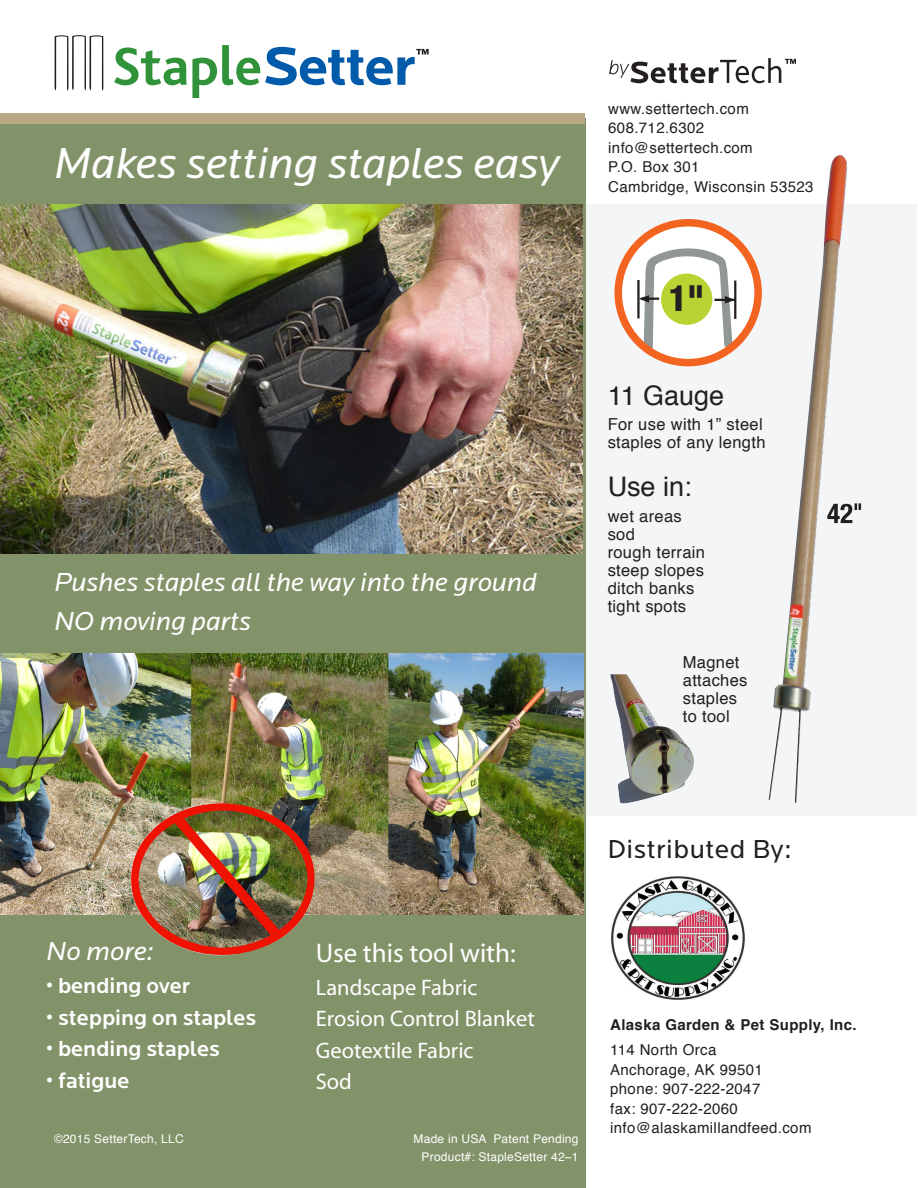
<style>
.page{position:relative;width:918px;height:1188px;background:#fff}
.page>*{position:absolute;margin:0;border:0;box-sizing:border-box;transform-origin:0 0}
.t1{font:italic 45px "Locator";color:#fff}
.t2{font:800 condensed 36.15px "Helvetica Neue";color:#231f20}
.t3{font:italic 27px/39px "Locator";color:#fff}
.t4{font:27px "Myriad";color:#fff}
.t5{font:27px "Locator";letter-spacing:.02em;color:#231f20}
.t6{font:27px "Helvetica";color:#231f20}
.t7{font:22.5px/31.5px "Myriad";color:#fff}
.t8{font:500 22.5px "Locator";color:#fff}
.t9{font:16.5px/18px "Helvetica";letter-spacing:.02em;color:#231f20}
.Distributors{font:15px "Helvetica";letter-spacing:.025em;color:#231f20}
.helvetica_10_pt{font:15px "Helvetica";letter-spacing:.025em;color:#231f20}
.Distributors_Bold{font:700 15px "Helvetica";letter-spacing:.025em;color:#231f20}
.t10{font:12px/18px "Helvetica";letter-spacing:.02em;color:#fff;text-align:right}
</style>
<div class="page">
<div style="left:585px;top:205px;width:331px;height:611px;background:#f4f5f6"></div>
<div style="left:0;top:118px;width:585px;height:1070px;background:#829369"></div>
<svg style="left:55px;top:35px;width:48px;height:56px"></svg>
<svg style="left:114px;top:45px;width:315px;height:53px"></svg>
<div style="left:0;top:114px;width:585px;height:10px;background:#b6a983"></div>
<img style="left:0;top:204px;width:583px;height:349px">
<svg style="left:609px;top:58px;width:187px;height:25px"></svg>
<svg style="left:615px;top:220px;width:140px;height:140px;fill:#fff"></svg>
<div style="left:614px;top:219px;width:148px;height:147px;border:8px solid #f36421;border-radius:50%"></div>
<hr style="left:637px;top:280px;width:3px;height:38px;background:#231f20">
<hr style="left:734px;top:281px;width:2px;height:38px;background:#231f20">
<svg style="left:639px;top:248px;width:96px;height:102px"></svg>
<img style="left:769px;top:155px;width:82px;height:648px">
<svg style="left:827px;top:503px;width:34px;height:20px"></svg>
<img style="left:610px;top:674px;width:84px;height:130px">
<img style="left:0;top:654px;width:583px;height:260px">
<img style="left:126px;top:803px;width:192px;height:153px">
<img style="left:611px;top:876px;width:133px;height:124px">
<h1 class="t1" style="left:54px;top:136px;width:507px">Makes setting staples easy</h1>
<h3 class="t3" style="left:54px;top:562px;width:484px">Pushes staples all the way into the ground<br>NO moving parts</h3>
<p class="helvetica_10_pt" style="left:608px;top:97px;width:142px">www.settertech.com</p>
<p class="helvetica_10_pt" style="left:608px;top:116px;width:97px">608.712.6302</p>
<p class="helvetica_10_pt" style="left:608px;top:136px;width:146px">info@settertech.com</p>
<p class="helvetica_10_pt" style="left:608px;top:155px;width:93px">P.O. Box 301</p>
<p class="helvetica_10_pt" style="left:608px;top:175px;width:207px">Cambridge, Wisconsin 53523</p>
<h2 class="t2" style="left:668px;top:276px;width:38px">1"</h2>
<h3 class="t6" style="left:608px;top:374px;width:118px">11 Gauge</h3>
<p class="t9" style="left:608px;top:416px;width:159px">For use with 1” steel staples of any length</p>
<h3 class="t6" style="left:608px;top:466px;width:86px">Use in:</h3>
<p class="t9" style="left:608px;top:507px;width:99px">wet areas sod<br>rough terrain steep slopes ditch banks tight spots</p>
<p class="t9" style="left:683px;top:653px;width:66px">Magnet attaches staples to tool</p>
<h3 class="t3" style="left:46px;top:931px;width:109px">No more:</h3>
<h3 class="t8" style="left:46px;top:973px;width:146px">• bending over</h3>
<h3 class="t8" style="left:46px;top:1005px;width:212px">• stepping on staples</h3>
<h3 class="t8" style="left:46px;top:1036px;width:175px">• bending staples</h3>
<h3 class="t8" style="left:46px;top:1068px;width:85px">• fatigue</h3>
<p class="t10" style="left:54px;top:1130px;width:131px">©2015 SetterTech, LLC</p>
<h3 class="t4" style="left:316px;top:939px;width:202px">Use this tool with:</h3>
<h3 class="t7" style="left:316px;top:972px;width:221px">Landscape Fabric<br>Erosion Control Blanket<br>Geotextile Fabric<br>Sod</h3>
<p class="t10" style="left:414px;top:1130px;width:167px">Made in USA Patent Pending<br>Product#: StapleSetter 42–1</p>
<h3 class="t5" style="left:607px;top:834px;width:186px">Distributed By:</h3>
<p class="Distributors_Bold" style="left:610px;top:1013px;width:248px">Alaska Garden &amp; Pet Supply, Inc.</p>
<p class="Distributors" style="left:610px;top:1038px;width:108px">114 North Orca</p>
<p class="Distributors" style="left:610px;top:1058px;width:154px">Anchorage, AK 99501</p>
<p class="Distributors" style="left:610px;top:1077px;width:152px">phone: 907-222-2047</p>
<p class="Distributors" style="left:610px;top:1097px;width:129px">fax: 907-222-2060</p>
<p class="Distributors" style="left:610px;top:1116px;width:203px">info@alaskamillandfeed.com</p>
</div>
